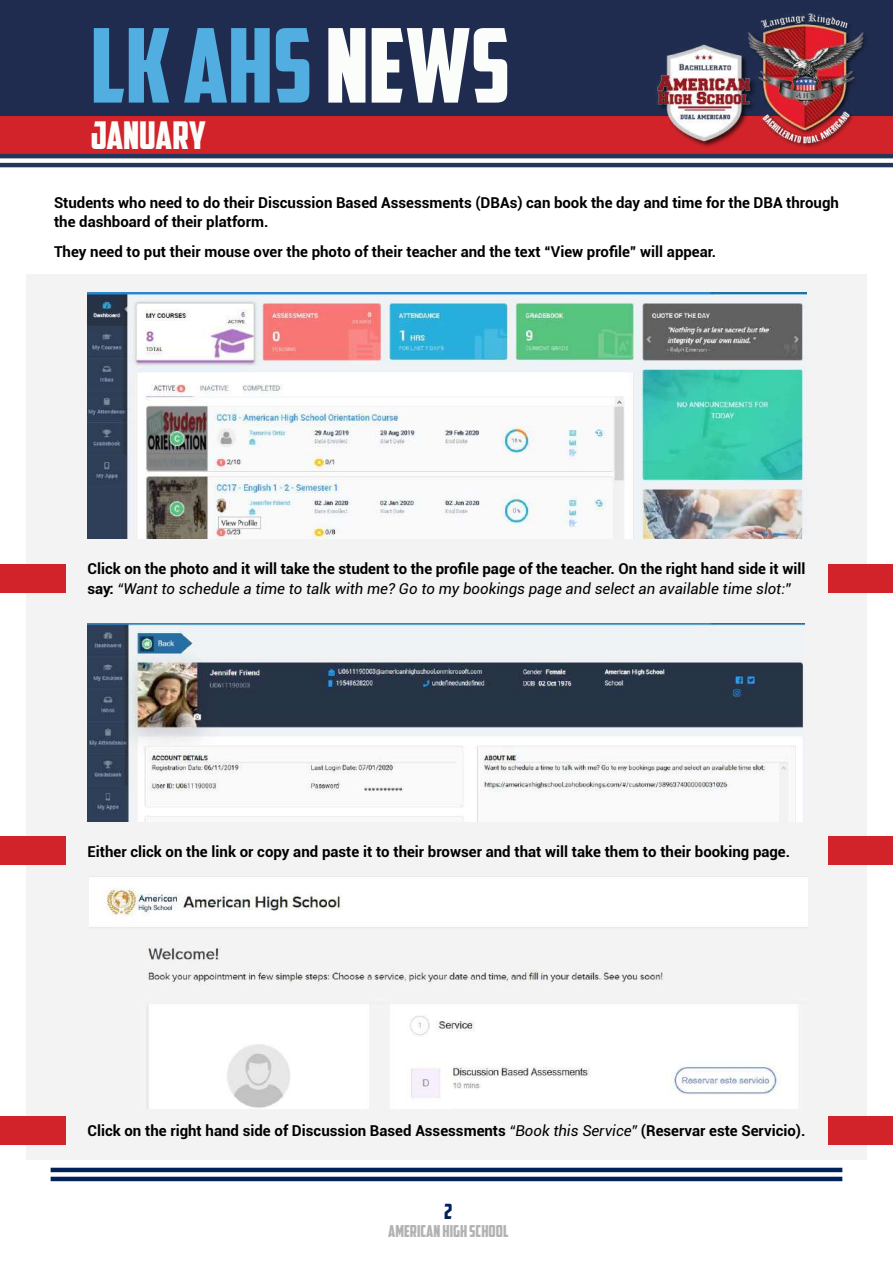
<style>
.page{position:relative;width:893px;height:1263px;background:#fff}
.page>*{position:absolute;margin:0;border:0;box-sizing:border-box;transform-origin:0 0}
.t1{font:102.75px "American Captain";color:#52ade1}
.t2{font:38.1px "American Captain";color:#fbfdfa}
.t3{font:21px "American Captain";color:#00215a}
.t4{font:16.5px "American Captain";color:#656669}
.t5{font:700 15px/19.5px "Roboto";color:#000}
.s1{color:#fbfdfa}
.s2{font-weight:400;font-style:italic}
</style>
<div class="page">
<div style="left:26px;top:274px;width:841px;height:886px;background:#f3f3f3"></div>
<div style="left:0;top:0;width:893px;height:144px;background:#1f2c4f"></div>
<div style="left:0;top:116px;width:893px;height:39px;background:#d2232a"></div>
<hr style="left:0;top:154px;width:893px;height:4px;background:#233559">
<hr style="left:0;top:163px;width:893px;height:4px;background:#233559">
<img style="left:656px;top:44px;width:88px;height:103px">
<img style="left:744px;top:13px;width:122px;height:135px">
<svg style="left:50px;top:1176px;width:793px;height:3px"></svg>
<hr style="left:51px;top:1168px;width:791px;height:4px;background:#00215a">
<hr style="left:51px;top:1177px;width:791px;height:4px;background:#00215a">
<img style="left:87px;top:292px;width:719px;height:247px">
<img style="left:87px;top:624px;width:718px;height:197px">
<img style="left:89px;top:879px;width:718px;height:230px">
<div style="left:0;top:564px;width:65px;height:29px;background:#d2232a"></div>
<div style="left:828px;top:564px;width:65px;height:29px;background:#d2232a"></div>
<div style="left:0;top:837px;width:65px;height:28px;background:#d2232a"></div>
<div style="left:828px;top:837px;width:65px;height:28px;background:#d2232a"></div>
<div style="left:0;top:1116px;width:65px;height:29px;background:#d2232a"></div>
<div style="left:828px;top:1116px;width:65px;height:29px;background:#d2232a"></div>
<h1 class="t1" style="left:91px;top:4px;width:421px">LK AHS <span class="s1">NEWS</span></h1>
<h2 class="t2" style="left:91px;top:112px;width:117px">JANUARY</h2>
<p class="t5" style="left:54px;top:192px;width:786px">Students who need to do their Discussion Based Assessments (DBAs) can book the day and time for the DBA through the dashboard of their platform.</p>
<p class="t5" style="left:54px;top:242px;width:664px">They need to put their mouse over the photo of their teacher and the text “View profile” will appear.</p>
<p class="t5" style="left:87px;top:558px;width:719px">Click on the photo and it will take the student to the profile page of the teacher. On the right hand side it will say: <span class="s2">“Want to schedule a time to talk with me? Go to my bookings page and select an available time slot:”</span></p>
<p class="t5" style="left:87px;top:841px;width:704px">Either click on the link or copy and paste it to their browser and that will take them to their booking page.</p>
<p class="t5" style="left:87px;top:1121px;width:719px">Click on the right hand side of Discussion Based Assessments <span class="s2">“Book this Service”</span> (Reservar este Servicio).</p>
<h3 class="t3" style="left:444px;top:1199px;width:10px">2</h3>
<p class="t4" style="left:388px;top:1220px;width:122px">AMERICAN HIGH SCHOOL</p>
</div>
